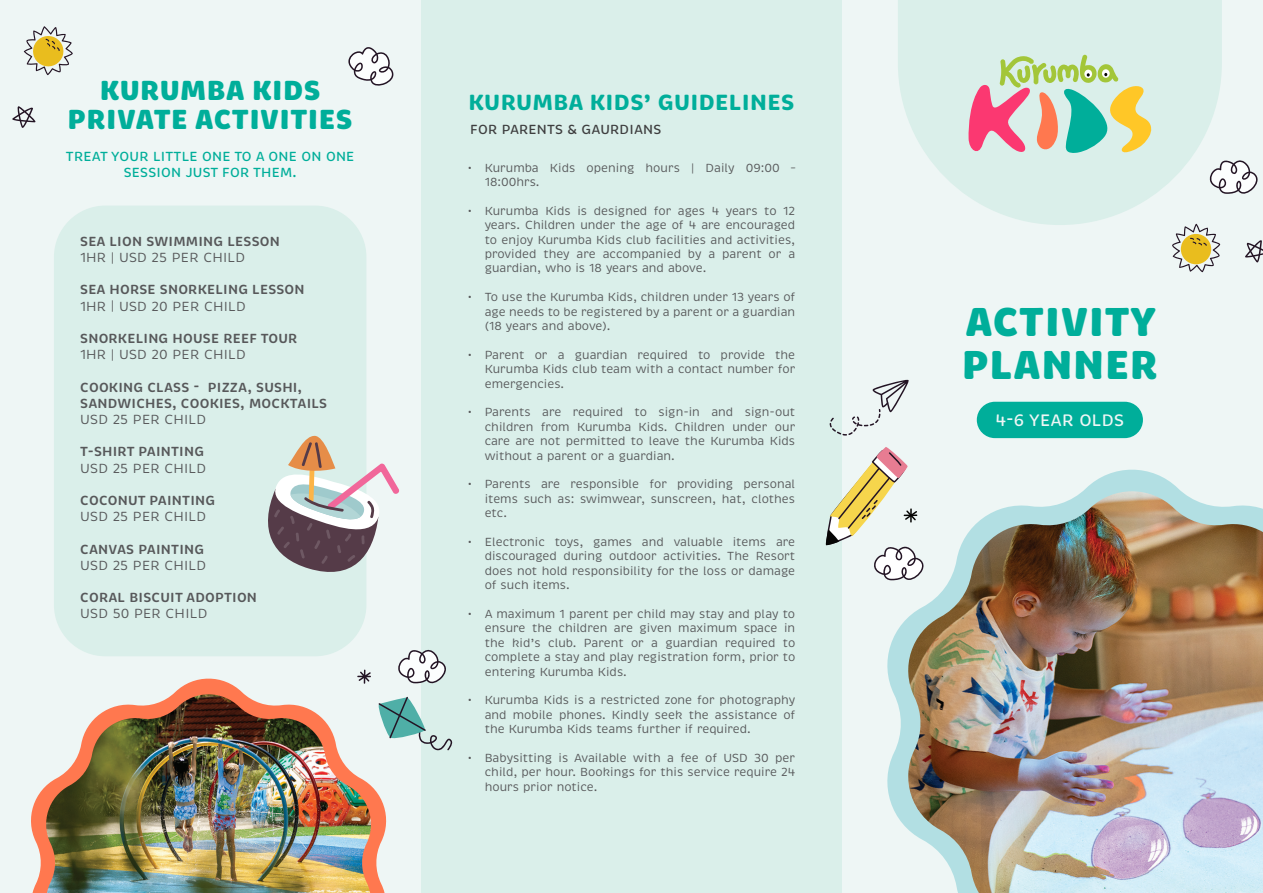
<style>
.page{position:relative;width:1263px;height:893px;background:#eef6f5}
.page>*{position:absolute;margin:0;border:0;box-sizing:border-box;transform-origin:0 0}
.t1{font:900 41.25px/43.5px "Brevia";letter-spacing:.015em;color:#00ae9a}
.t2{font:900 28.2px/29.7px "Brevia";letter-spacing:.015em;color:#00ae9a;text-align:center}
.t3{font:700 22.5px "Brevia";letter-spacing:.015em;color:#00ae9a}
.t4{font:500 16.95px "Brevia";letter-spacing:.015em;color:#eef6f5}
.t5{font:600 13.5px/16.2px "Brevia";letter-spacing:.015em;color:#57585a}
.t6{font:13.5px "Brevia";letter-spacing:.015em;color:#57585a}
.t7{font:500 13.5px/16.2px "Brevia";letter-spacing:.015em;color:#00ae9a;text-align:center}
.t8{font:500 13.5px "Brevia";letter-spacing:.015em;color:#3e3e3f}
.t9{font:12px/14.4px "Brevia";color:#57585a;text-align:justify}
</style>
<div class="page">
<div style="left:421px;top:0;width:421px;height:893px;background:#daefea"></div>
<svg style="left:898px;top:0;width:324px;height:225px;fill:#daefea"></svg>
<svg style="left:968px;top:54px;width:184px;height:103px;background:#c9c8b1"></svg>
<div style="left:977px;top:402px;width:166px;height:36px;background:#00ae9a;border-radius:18px"></div>
<div style="left:54px;top:206px;width:312px;height:450px;background:#daefea;border-radius:51px"></div>
<svg style="left:12px;top:106px;width:24px;height:22px"></svg>
<svg style="left:24px;top:26px;width:49px;height:49px"></svg>
<svg style="left:268px;top:435px;width:132px;height:137px"></svg>
<svg style="left:348px;top:47px;width:46px;height:39px"></svg>
<svg style="left:887px;top:470px;width:294px;height:350px"></svg>
<img style="left:900px;top:491px;width:363px;height:402px">
<svg style="left:1245px;top:240px;width:18px;height:22px"></svg>
<svg style="left:1172px;top:224px;width:49px;height:48px"></svg>
<svg style="left:1206px;top:157px;width:52px;height:40px"></svg>
<svg style="left:825px;top:447px;width:103px;height:136px"></svg>
<svg style="left:830px;top:379px;width:79px;height:57px"></svg>
<svg style="left:31px;top:678px;width:356px;height:215px"></svg>
<img style="left:40px;top:694px;width:337px;height:199px">
<svg style="left:357px;top:670px;width:14px;height:14px"></svg>
<svg style="left:398px;top:649px;width:48px;height:35px"></svg>
<svg style="left:376px;top:697px;width:77px;height:54px"></svg>
<h2 class="t2" style="left:68px;top:75px;width:287px">KURUMBA KIDS<br>PRIVATE ACTIVITIES</h2>
<p class="t7" style="left:66px;top:148px;width:290px">TREAT YOUR LITTLE ONE TO A ONE ON ONE<br>SESSION JUST FOR THEM.</p>
<p class="t5" style="left:80px;top:233px;width:201px">SEA LION SWIMMING LESSON</p>
<p class="t6" style="left:80px;top:249px;width:167px">1HR | USD 25 PER CHILD</p>
<p class="t5" style="left:80px;top:282px;width:226px">SEA HORSE SNORKELING LESSON</p>
<p class="t6" style="left:80px;top:298px;width:167px">1HR | USD 20 PER CHILD</p>
<p class="t5" style="left:80px;top:330px;width:219px">SNORKELING HOUSE REEF TOUR</p>
<p class="t6" style="left:80px;top:346px;width:167px">1HR | USD 20 PER CHILD</p>
<p class="t5" style="left:80px;top:379px;width:248px">COOKING CLASS - PIZZA, SUSHI,<br>SANDWICHES, COOKIES, MOCKTAILS</p>
<p class="t6" style="left:80px;top:411px;width:128px">USD 25 PER CHILD</p>
<p class="t5" style="left:80px;top:444px;width:125px">T-SHIRT PAINTING</p>
<p class="t6" style="left:80px;top:460px;width:128px">USD 25 PER CHILD</p>
<p class="t5" style="left:80px;top:492px;width:136px">COCONUT PAINTING</p>
<p class="t6" style="left:80px;top:508px;width:128px">USD 25 PER CHILD</p>
<p class="t5" style="left:80px;top:541px;width:125px">CANVAS PAINTING</p>
<p class="t6" style="left:80px;top:557px;width:128px">USD 25 PER CHILD</p>
<p class="t5" style="left:80px;top:590px;width:178px">CORAL BISCUIT ADOPTION</p>
<p class="t6" style="left:80px;top:605px;width:129px">USD 50 PER CHILD</p>
<h3 class="t3" style="left:468px;top:88px;width:328px">KURUMBA KIDS’ GUIDELINES</h3>
<p class="t8" style="left:470px;top:122px;width:193px">FOR PARENTS &amp; GAURDIANS</p>
<p class="t9" style="left:485px;top:160px;width:312px;text-indent:-17px">• Kurumba Kids opening hours | Daily 09:00 –<br>18:00hrs.</p>
<p class="t9" style="left:485px;top:204px;width:312px;text-indent:-17px">• Kurumba Kids is designed for ages 4 years to 12 years. Children under the age of 4 are encouraged to enjoy Kurumba Kids club facilities and activities, provided they are accompanied by a parent or a guardian, who is 18 years and above.</p>
<p class="t9" style="left:485px;top:290px;width:312px;text-indent:-17px">• To use the Kurumba Kids, children under 13 years of age needs to be registered by a parent or a guardian (18 years and above).</p>
<p class="t9" style="left:485px;top:348px;width:312px;text-indent:-17px">• Parent or a guardian required to provide the Kurumba Kids club team with a contact number for emergencies.</p>
<p class="t9" style="left:485px;top:405px;width:312px;text-indent:-17px">• Parents are required to sign-in and sign-out children from Kurumba Kids. Children under our care are not permitted to leave the Kurumba Kids without a parent or a guardian.</p>
<p class="t9" style="left:485px;top:477px;width:312px;text-indent:-17px">• Parents are responsible for providing personal items such as: swimwear, sunscreen, hat, clothes etc.</p>
<p class="t9" style="left:485px;top:535px;width:312px;text-indent:-17px">• Electronic toys, games and valuable items are discouraged during outdoor activities. The Resort does not hold responsibility for the loss or damage of such items.</p>
<p class="t9" style="left:485px;top:607px;width:312px;text-indent:-17px">• A maximum 1 parent per child may stay and play to ensure the children are given maximum space in the kid’s club. Parent or a guardian required to complete a stay and play registration form, prior to entering Kurumba Kids.</p>
<p class="t9" style="left:485px;top:693px;width:312px;text-indent:-17px">• Kurumba Kids is a restricted zone for photography and mobile phones. Kindly seek the assistance of the Kurumba Kids teams further if required.</p>
<p class="t9" style="left:485px;top:751px;width:312px;text-indent:-17px">• Babysitting is Available with a fee of USD 30 per child, per hour. Bookings for this service require 24 hours prior notice.</p>
<h1 class="t1" style="left:962px;top:300px;width:198px">ACTIVITY<br>PLANNER</h1>
<h3 class="t4" style="left:995px;top:409px;width:130px">4-6 YEAR OLDS</h3>
</div>
